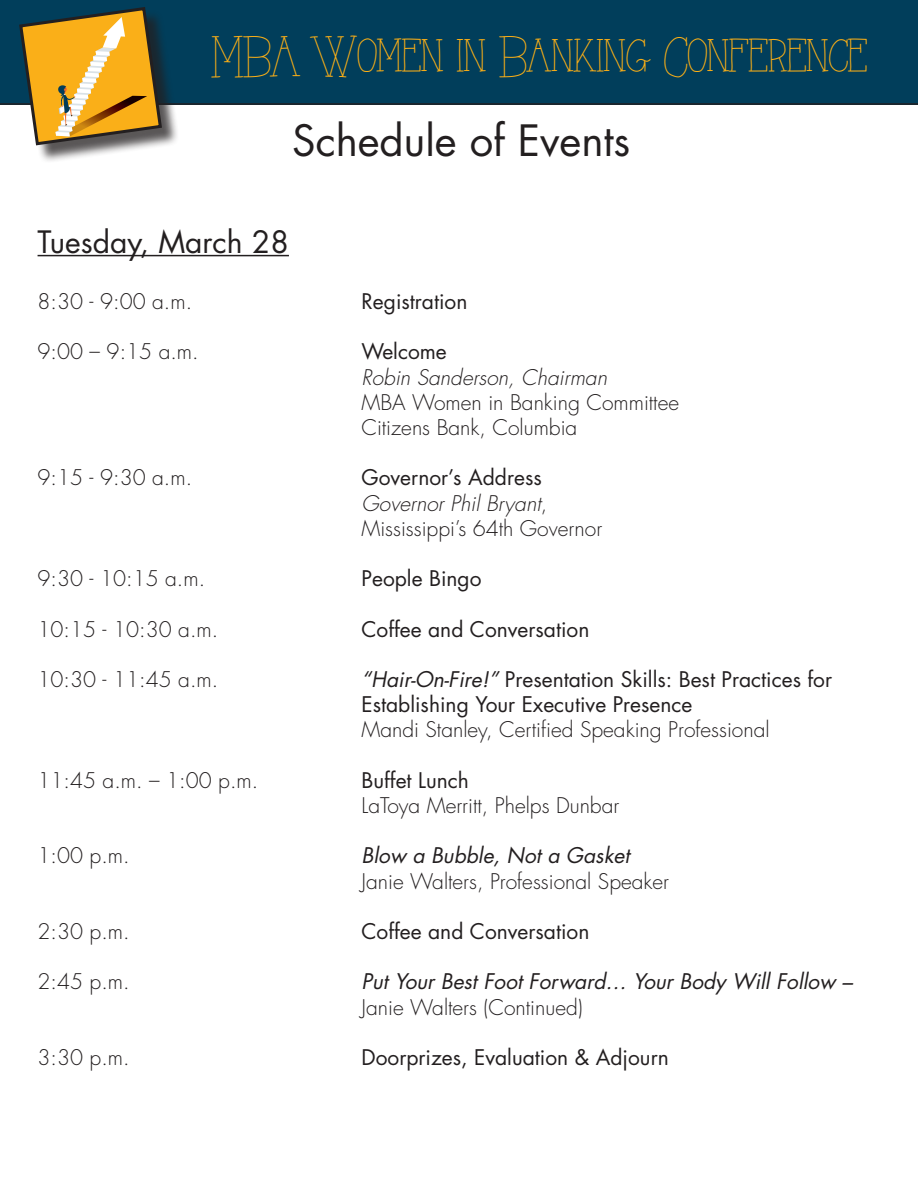
<style>
.page{position:relative;width:918px;height:1188px;background:#fff}
.page>*{position:absolute;margin:0;border:0;box-sizing:border-box;transform-origin:0 0}
.t1{font:45px "Always Here";color:#fdb016}
.t2{font:42px "Futura Std";color:#231f20}
.t3{font:30px "Futura Std";color:#231f20}
.t4{font:300 21px/25.2px "Futura Std";color:#231f20}
.t5{font:21px "Futura Std";color:#231f20}
.t6{font:italic 21px "Futura Std";color:#231f20}
.t7{font:italic 300 21px "Futura Std";color:#231f20}
.s1{font-weight:400}
.s2{font-style:italic}
</style>
<div class="page">
<div style="left:0;top:0;width:918px;height:105px;background:#013e5b"></div>
<hr style="left:38px;top:255px;width:251px;height:1px;background:#231f20">
<div style="left:22px;top:10px;width:158px;height:154px;background:#231f20;opacity:.75"></div>
<svg style="left:17px;top:5px;width:147px;height:142px;background:#b69241"></svg>
<p class="t1" style="left:213px;top:34px;width:656px">MBA Women in Banking Conference</p>
<p class="t2" style="left:292px;top:114px;width:340px">Schedule of Events</p>
<p class="t3" style="left:38px;top:222px;width:253px">Tuesday, March 28</p>
<p class="t4" style="left:38px;top:289px;width:156px">8:30 - 9:00 a.m.</p>
<p class="t5" style="left:362px;top:288px;width:107px">Registration</p>
<p class="t4" style="left:38px;top:340px;width:163px">9:00 – 9:15 a.m.</p>
<p class="t5" style="left:362px;top:338px;width:87px">Welcome</p>
<p class="t7" style="left:362px;top:364px;width:252px">Robin Sanderson, Chairman</p>
<p class="t4" style="left:362px;top:390px;width:319px">MBA Women in Banking Committee</p>
<p class="t4" style="left:362px;top:415px;width:217px">Citizens Bank, Columbia</p>
<p class="t4" style="left:38px;top:466px;width:156px">9:15 - 9:30 a.m.</p>
<p class="t4" style="left:362px;top:466px;width:242px"><span class="s1">Governor’s Address<br></span><span class="s2">Governor Phil Bryant</span>,<br>Mississippi’s 64th Governor</p>
<p class="t4" style="left:38px;top:567px;width:169px">9:30 - 10:15 a.m.</p>
<p class="t5" style="left:362px;top:565px;width:122px">People Bingo</p>
<p class="t4" style="left:38px;top:617px;width:182px">10:15 - 10:30 a.m.</p>
<p class="t5" style="left:362px;top:615px;width:229px">Coffee and Conversation</p>
<p class="t4" style="left:38px;top:667px;width:182px">10:30 - 11:45 a.m.</p>
<p class="t5" style="left:362px;top:666px;width:472px"><span class="s2">“Hair-On-Fire!”</span> Presentation Skills: Best Practices for</p>
<p class="t5" style="left:362px;top:691px;width:332px">Establishing Your Executive Presence</p>
<p class="t4" style="left:362px;top:718px;width:410px">Mandi Stanley, Certified Speaking Professional</p>
<p class="t4" style="left:38px;top:768px;width:222px">11:45 a.m. – 1:00 p.m.</p>
<p class="t5" style="left:362px;top:767px;width:109px">Buffet Lunch</p>
<p class="t4" style="left:362px;top:793px;width:259px">LaToya Merritt, Phelps Dunbar</p>
<p class="t4" style="left:38px;top:844px;width:94px">1:00 p.m.</p>
<p class="t6" style="left:362px;top:842px;width:274px">Blow a Bubble, Not a Gasket</p>
<p class="t4" style="left:362px;top:869px;width:309px">Janie Walters, Professional Speaker</p>
<p class="t4" style="left:38px;top:919px;width:94px">2:30 p.m.</p>
<p class="t5" style="left:362px;top:918px;width:229px">Coffee and Conversation</p>
<p class="t4" style="left:38px;top:970px;width:94px">2:45 p.m.</p>
<p class="t6" style="left:362px;top:968px;width:497px">Put Your Best Foot Forward… Your Body Will Follow –</p>
<p class="t4" style="left:362px;top:995px;width:223px">Janie Walters (Continued)</p>
<p class="t4" style="left:38px;top:1045px;width:94px">3:30 p.m.</p>
<p class="t5" style="left:362px;top:1044px;width:309px">Doorprizes, Evaluation &amp; Adjourn</p>
</div>
